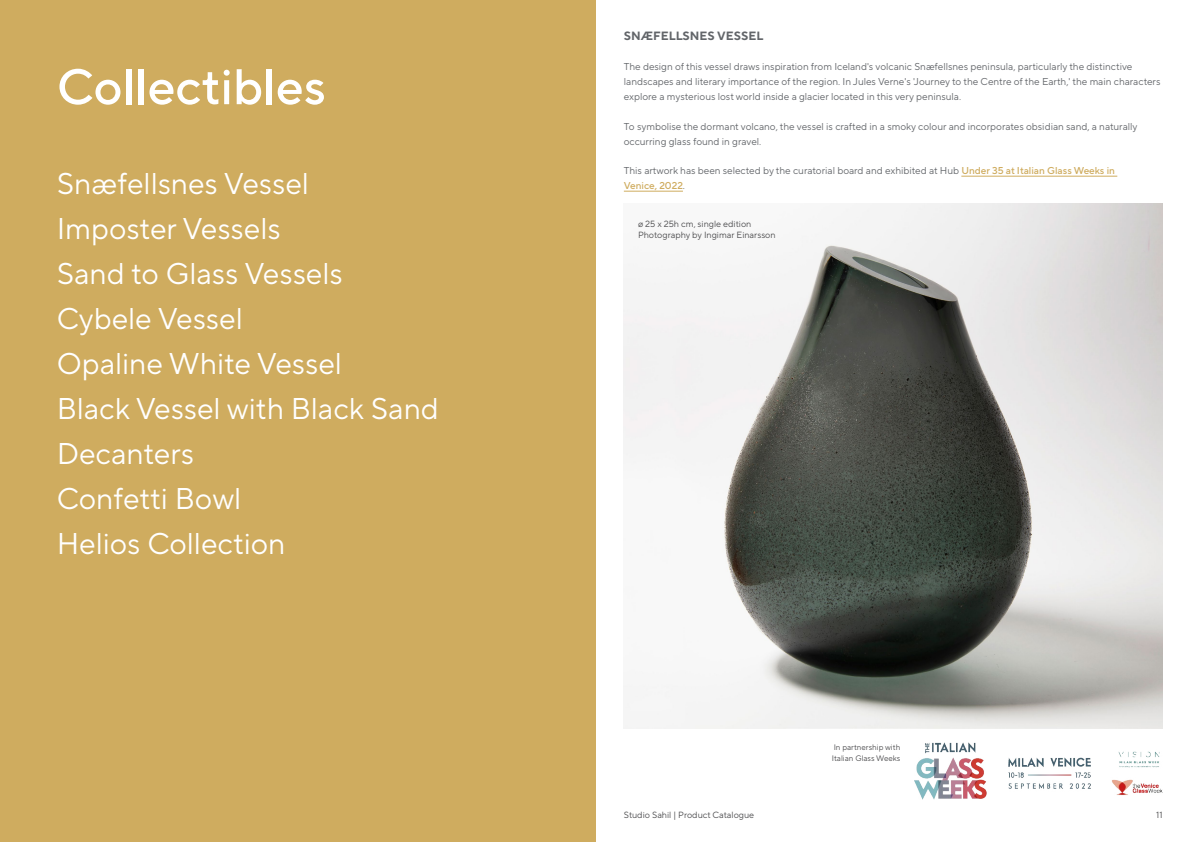
<style>
.page{position:relative;width:1191px;height:842px;background:#fff}
.page>*{position:absolute;margin:0;border:0;box-sizing:border-box;transform-origin:0 0}
.t1{font:500 50px "TT Norms Pro";color:#fff}
.t2{font:30px/45px "TT Norms Pro";color:#fff}
.t3{font:700 12px "TT Norms Pro";color:#626569}
.t4{font:10px/15px "TT Norms Pro";color:#626569}
.t5{font:9px/11px "TT Norms Pro";color:#4d4d4f}
.t6{font:8px/11px "TT Norms Pro";color:#4d4d4f}
.s1{font-weight:500;color:#cfac5f}
</style>
<div class="page">
<div style="left:0;top:0;width:595px;height:842px;background:#cfac5f"></div>
<img style="left:624px;top:204px;width:538px;height:525px">
<hr style="left:961px;top:176px;width:156px;height:1px;background:#cfac5f">
<hr style="left:624px;top:191px;width:59px;height:1px;background:#cfac5f">
<img style="left:914px;top:743px;width:248px;height:56px">
<h1 class="t1" style="left:57px;top:50px;width:271px">Collectibles</h1>
<h2 class="t2" style="left:57px;top:161px;width:383px">Snæfellsnes Vessel<br>Imposter Vessels<br>Sand to Glass Vessels<br>Cybele Vessel<br>Opaline White Vessel<br>Black Vessel with Black Sand<br>Decanters<br>Confetti Bowl<br>Helios Collection</h2>
<p class="t3" style="left:624px;top:27px;width:141px">SNÆFELLSNES VESSEL</p>
<p class="t4" style="left:624px;top:59px;width:538px">The design of this vessel draws inspiration from Iceland's volcanic Snæfellsnes peninsula, particularly the distinctive landscapes and literary importance of the region. In Jules Verne's 'Journey to the Centre of the Earth,' the main characters explore a mysterious lost world inside a glacier located in this very peninsula.</p>
<p class="t4" style="left:624px;top:119px;width:515px">To symbolise the dormant volcano, the vessel is crafted in a smoky colour and incorporates obsidian sand, a naturally occurring glass found in gravel.</p>
<p class="t4" style="left:624px;top:163px;width:492px">This artwork has been selected by the curatorial board and exhibited at Hub <span class="s1">Under 35 at Italian Glass Weeks in<br>Venice, 2022</span>.</p>
<p class="t5" style="left:638px;top:218px;width:139px">ø 25 x 25h cm, single edition<br>Photography by Ingimar Einarsson</p>
<p class="t6" style="left:832px;top:742px;width:70px">In partnership with<br>Italian Glass Weeks</p>
<p class="t5" style="left:624px;top:809px;width:132px">Studio Sahil | Product Catalogue</p>
<p class="t5" style="left:1156px;top:809px;width:8px">11</p>
</div>
